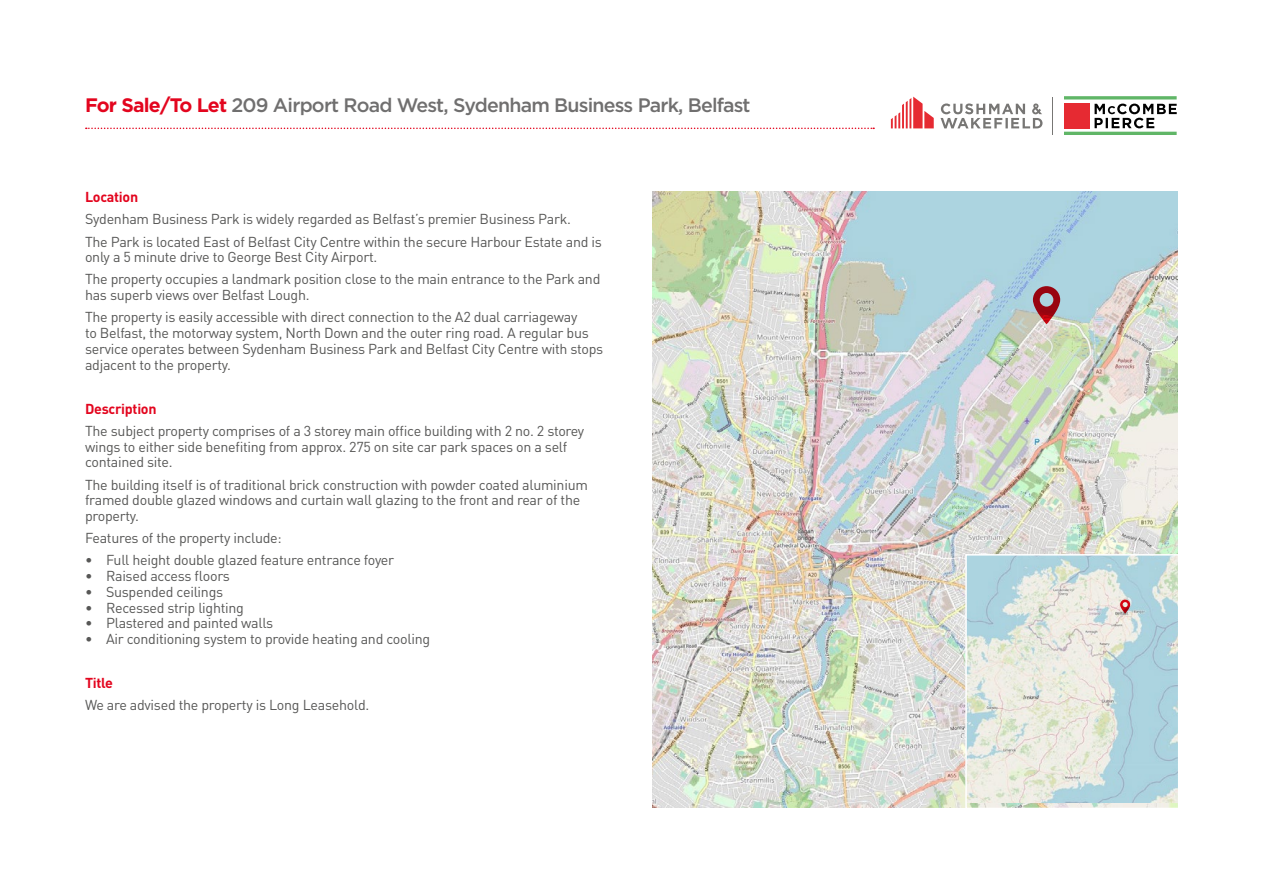
<style>
.page{position:relative;width:1263px;height:893px;background:#fff}
.page>*{position:absolute;margin:0;border:0;box-sizing:border-box;transform-origin:0 0}
.t1{font:500 19.5px "Gotham HTF";letter-spacing:-.04em;color:#706f6f}
.t2{font:14.25px/15.8px "DIN Pro";letter-spacing:-.02em;color:#575756}
.t3{font:700 14.25px "DIN Pro";letter-spacing:-.02em;color:#e3051e}
.s1{font-family:"Gotham";font-weight:700;color:#e3051e}
</style>
<div class="page">
<hr style="left:1064px;top:96px;width:113px;height:3px;background:#60b667">
<hr style="left:1064px;top:132px;width:113px;height:3px;background:#60b667">
<svg style="left:1094px;top:104px;width:83px;height:24px"></svg>
<div style="left:1064px;top:103px;width:25px;height:25px;background:#e62a32"></div>
<hr style="left:1053px;top:97px;width:1px;height:37px;background:#777674">
<svg style="left:940px;top:103px;width:102px;height:25px"></svg>
<svg style="left:891px;top:97px;width:43px;height:31px"></svg>
<svg style="left:86px;top:128px;width:788px;height:1px"></svg>
<img style="left:653px;top:191px;width:525px;height:617px">
<svg style="left:1033px;top:286px;width:27px;height:38px"></svg>
<svg style="left:964px;top:553px;width:214px;height:255px;background:#d0dfdd"></svg>
<svg style="left:1120px;top:600px;width:10px;height:14px"></svg>
<h1 class="t1" style="left:85px;top:94px;width:667px"><span class="s1">For Sale/To Let</span> 209 Airport Road West, Sydenham Business Park, Belfast</h1>
<p class="t3" style="left:85px;top:187px;width:55px">Location</p>
<p class="t2" style="left:85px;top:208px;width:518px;line-height:22.2px">Sydenham Business Park is widely regarded as Belfast’s premier Business Park.<br>The Park is located East of Belfast City Centre within the secure Harbour Estate and is</p>
<p class="t2" style="left:85px;top:245px;width:517px;line-height:22.2px">only a 5 minute drive to George Best City Airport.<br>The property occupies a landmark position close to the main entrance to the Park and</p>
<p class="t2" style="left:85px;top:283px;width:494px;line-height:22.2px">has superb views over Belfast Lough.<br>The property is easily accessible with direct connection to the A2 dual carriageway</p>
<p class="t2" style="left:85px;top:324px;width:520px">to Belfast, the motorway system, North Down and the outer ring road. A regular bus service operates between Sydenham Business Park and Belfast City Centre with stops adjacent to the property.</p>
<p class="t3" style="left:85px;top:399px;width:73px">Description</p>
<p class="t2" style="left:85px;top:422px;width:501px">The subject property comprises of a 3 storey main office building with 2 no. 2 storey wings to either side benefiting from approx. 275 on site car park spaces on a self contained site.</p>
<p class="t2" style="left:85px;top:476px;width:504px">The building itself is of traditional brick construction with powder coated aluminium framed double glazed windows and curtain wall glazing to the front and rear of the property.</p>
<p class="t2" style="left:85px;top:530px;width:198px">Features of the property include:</p>
<p class="t2" style="left:85px;top:552px;width:311px">• Full height double glazed feature entrance foyer</p>
<p class="t2" style="left:85px;top:567px;width:146px">• Raised access floors</p>
<p class="t2" style="left:85px;top:583px;width:140px">• Suspended ceilings</p>
<p class="t2" style="left:85px;top:599px;width:160px">• Recessed strip lighting</p>
<p class="t2" style="left:85px;top:615px;width:190px">• Plastered and painted walls</p>
<p class="t2" style="left:85px;top:630px;width:347px">• Air conditioning system to provide heating and cooling</p>
<p class="t3" style="left:85px;top:673px;width:30px">Title</p>
<p class="t2" style="left:85px;top:697px;width:286px">We are advised the property is Long Leasehold.</p>
</div>
